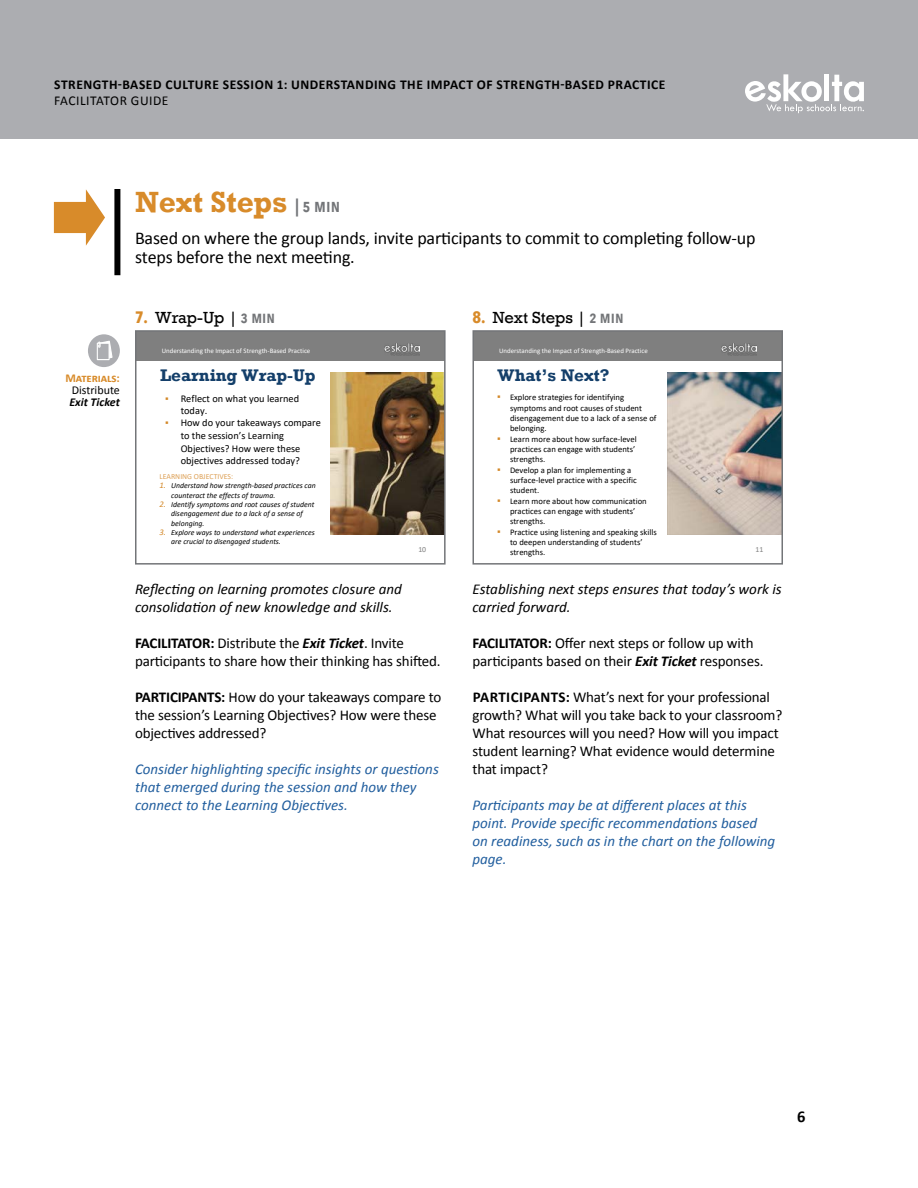
<style>
.page{position:relative;width:918px;height:1188px;background:#fff}
.page>*{position:absolute;margin:0;border:0;box-sizing:border-box;transform-origin:0 0}
.Session_Steps_-_Sect{font:700 30px "Rockwell";color:#d88b2a}
.Session_Steps_-_Sect-2{font:18px/19.5px "Calibri";letter-spacing:-.01em;color:#000}
.t1{font:700 17.25px "Rockwell";color:#143f6a}
.t2{font:16.5px "Rockwell";color:#000}
.t3{font:700 16.5px "Calibri";color:#000}
.Session_Steps_-_2__F{font:15px/18px "Calibri";letter-spacing:-.01em;color:#000}
.Session_Steps_-_3__F{font:italic 15px/18px "Calibri";color:#215e9e}
.Session_Steps_-_1__E{font:italic 15px/18px "Calibri";color:#000}
.t4{font:700 13.5px "Calibri";letter-spacing:.04em;color:#000}
.t5{font:13.5px "Calibri";letter-spacing:.04em;color:#000}
.Materials_Side_bar{font:12px/12px "Calibri";color:#000}
.Materials_Sidebar_He{font:700 12px "Calibri";letter-spacing:-.01em;color:#d88b2a}
.t6{font:10.35px/12.5px "Calibri";color:#000}
.t7{font:8.7px/10.4px "Calibri";color:#000}
.t8{font:italic 7.8px/9.4px "Calibri";color:#000}
.t9{font:7.8px "Calibri";color:#dda055}
.t10{font:7.8px "Calibri";color:#7f7f7f}
.t11{font:6.9px "Calibri";color:#fff}
.s1{font-family:"Avenir Next Condensed";font-weight:600;font-size:18px;color:#737578}
.s2{font-weight:700;font-style:italic}
.s3{font-family:"Avenir Next Condensed";font-weight:700;color:#d88b2a}
.s4{font-family:"Avenir Next Condensed";font-weight:600;color:#737578}
.s5{color:#d38829}
.s6{font-size:8.7px;color:#d38829}
.s7{font-weight:700}
.s8{font-size:10.35px;color:#d38829}
</style>
<div class="page">
<div style="left:0;top:0;width:918px;height:138px;background:#acadb1"></div>
<svg style="left:745px;top:74px;width:119px;height:39px"></svg>
<svg style="left:54px;top:189px;width:51px;height:57px"></svg>
<div style="left:114px;top:189px;width:6px;height:86px;background:#000"></div>
<div style="left:136px;top:331px;width:309px;height:30px;background:#7f7f7f"></div>
<img style="left:384px;top:344px;width:35px;height:11px">
<img style="left:330px;top:373px;width:113px;height:161px">
<div style="left:135px;top:330px;width:311px;height:235px;border:2px solid #737578"></div>
<div style="left:473px;top:331px;width:309px;height:30px;background:#7f7f7f"></div>
<img style="left:722px;top:344px;width:35px;height:11px">
<img style="left:668px;top:372px;width:112px;height:162px">
<div style="left:472px;top:330px;width:311px;height:235px;border:2px solid #737578"></div>
<div style="left:88px;top:334px;width:32px;height:33px;background:#acadb1;border-radius:50%"></div>
<svg style="left:97px;top:341px;width:16px;height:19px"></svg>
<p class="t4" style="left:54px;top:76px;width:247px">STRENGTH-BASED CULTURE SESSION 1: UND</p>
<p class="t4" style="left:319px;top:76px;width:37px">ERSTANDIN</p>
<p class="t4" style="left:388px;top:76px;width:229px">G THE IMPACT OF STRENGTH-BASED PRAC</p>
<p class="t4" style="left:640px;top:76px;width:27px">TICE</p>
<p class="t5" style="left:54px;top:92px;width:116px">FACILITATOR GUIDE</p>
<p class="Session_Steps_-_Sect" style="left:135px;top:183px;width:207px">Next Steps <span class="s1">| 5 min</span></p>
<p class="Session_Steps_-_Sect-2" style="left:135px;top:228px;width:622px">Based on where the group lands, invite participants to commit to completing follow-up steps before the next meeting.</p>
<p class="Materials_Sidebar_He" style="left:66px;top:371px;width:56px">MATERIALS:</p>
<p class="Materials_Side_bar" style="left:69px;top:384px;width:52px">Distribute<br><span class="s2">Exit Ticket</span></p>
<p class="t2" style="left:135px;top:307px;width:142px"><span class="s3">7.</span> Wrap-Up | <span class="s4">3 min</span></p>
<p class="t11" style="left:162px;top:346px;width:150px">Understanding the Impact of Strength-Based Practice</p>
<p class="t1" style="left:160px;top:365px;width:157px">Learning Wrap-Up</p>
<p class="t6" style="left:181px;top:392px;width:120px;text-indent:-16px"><span class="s5">▪</span> Reflect on what you learned today.</p>
<p class="t6" style="left:181px;top:417px;width:142px;text-indent:-16px"><span class="s5">▪</span> How do your takeaways compare to the session’s Learning<br>Objectives? How were these objectives addressed today?</p>
<p class="t9" style="left:160px;top:471px;width:75px">LEARNING OBJECTIVES:</p>
<p class="t8" style="left:171px;top:481px;width:146px;text-indent:-12px"><span class="s6">1.</span> Understand how strength-based practices can counteract the effects of trauma.</p>
<p class="t8" style="left:171px;top:499px;width:145px;text-indent:-12px"><span class="s6">2.</span> Identify symptoms and root causes of student disengagement due to a lack of a sense of belonging.</p>
<p class="t8" style="left:171px;top:527px;width:145px;text-indent:-12px"><span class="s6">3.</span> Explore ways to understand what experiences are crucial to disengaged students.</p>
<p class="t10" style="left:418px;top:544px;width:9px">10</p>
<p class="Session_Steps_-_1__E" style="left:135px;top:579px;width:268px">Reflecting on learning promotes closure and consolidation of new knowledge and skills.</p>
<p class="Session_Steps_-_2__F" style="left:135px;top:634px;width:307px"><span class="s7">FACILITATO R:</span> Distribute the <span class="s2">Exit Ticket</span>. Invite participants to share how their thinking has shifted.</p>
<p class="Session_Steps_-_2__F" style="left:135px;top:688px;width:308px"><span class="s7">PARTICIPANTS:</span> How do your takeaways compare to the session’s Learning Objectives? How were these objectives addressed?</p>
<p class="Session_Steps_-_3__F" style="left:135px;top:759px;width:305px">Consider highlighting specific insights or questions that emerged during the session and how they connect to the Learning Objectives.</p>
<p class="t2" style="left:472px;top:307px;width:153px"><span class="s3">8.</span> Next Steps | <span class="s4">2 min</span></p>
<p class="t11" style="left:499px;top:346px;width:150px">Understanding the Impact of Strength-Based Practice</p>
<p class="t1" style="left:498px;top:365px;width:113px">What’s Next?</p>
<p class="t7" style="left:510px;top:392px;width:148px;text-indent:-13px"><span class="s8">▪</span> Explore strategies for identifying symptoms and root causes of student disengagement due to a lack of a sense of belonging.</p>
<p class="t7" style="left:510px;top:433px;width:128px;text-indent:-13px"><span class="s8">▪</span> Learn more about how surface-level practices can engage with students’ strengths.</p>
<p class="t7" style="left:510px;top:464px;width:128px;text-indent:-13px"><span class="s8">▪</span> Develop a plan for implementing a surface-level practice with a specific student.</p>
<p class="t7" style="left:510px;top:495px;width:138px;text-indent:-13px"><span class="s8">▪</span> Learn more about how communication practices can engage with students’ strengths.</p>
<p class="t7" style="left:510px;top:526px;width:148px;text-indent:-13px"><span class="s8">▪</span> Practice using listening and speaking skills to deepen understanding of students’ strengths.</p>
<p class="t10" style="left:755px;top:544px;width:9px">11</p>
<p class="Session_Steps_-_1__E" style="left:472px;top:579px;width:311px">Establishing next steps ensures that today’s work is carried forward.</p>
<p class="Session_Steps_-_2__F" style="left:472px;top:634px;width:293px"><span class="s7">FACILITATOR:</span> Offer next steps or follow up with participants based on their <span class="s2">Exit Ticket</span> responses.</p>
<p class="Session_Steps_-_2__F" style="left:472px;top:688px;width:311px"><span class="s7">PARTICIPANTS:</span> What’s next for your professional growth? What will you take back to your classroom?<br>What resources will you need? How will you impact student learning? What evidence would determine that impact?</p>
<p class="Session_Steps_-_3__F" style="left:472px;top:795px;width:304px">Participants may be at different places at this point. Provide specific recommendations based on readiness, such as in the chart on the following page.</p>
<p class="t3" style="left:797px;top:1106px;width:10px">6</p>
</div>
